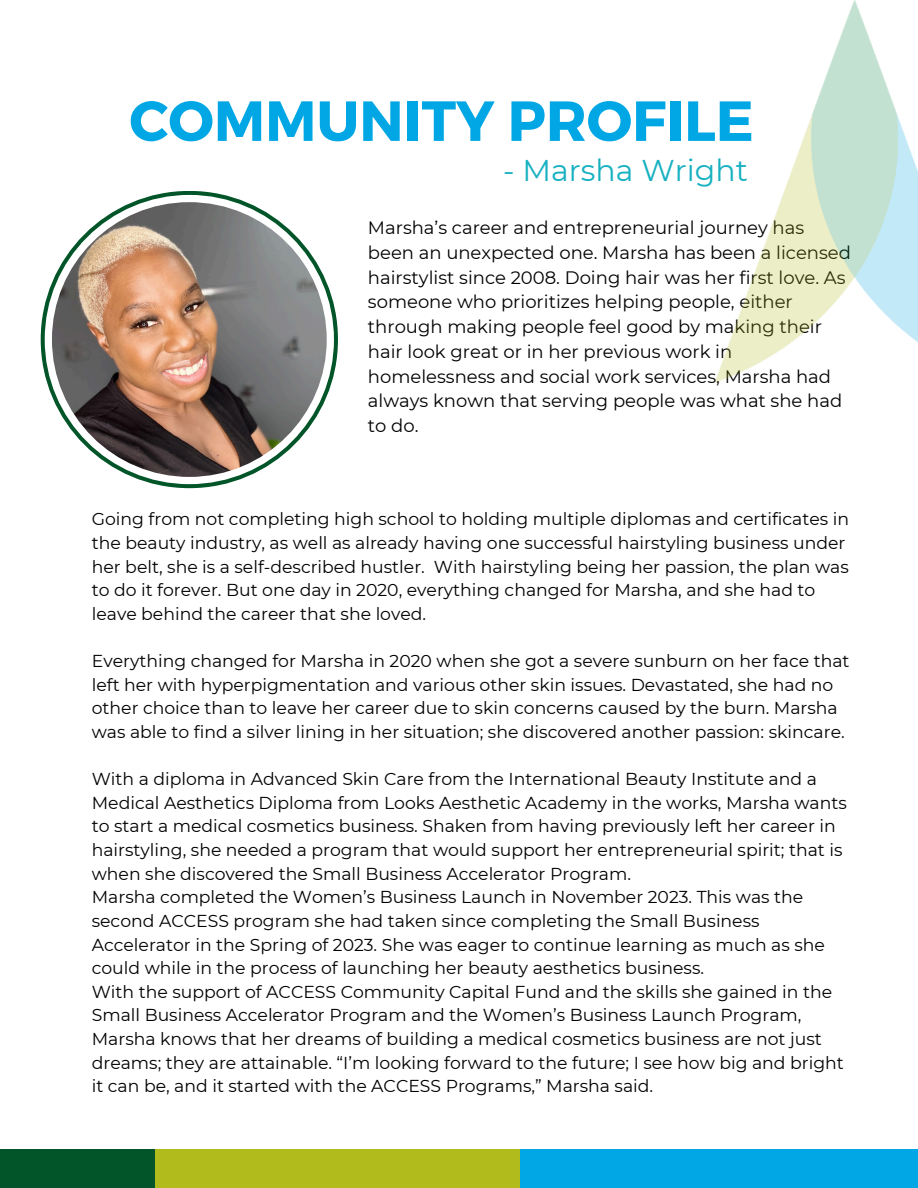
<style>
.page{position:relative;width:918px;height:1188px;background:#fff}
.page>*{position:absolute;margin:0;border:0;box-sizing:border-box;transform-origin:0 0}
.t1{font:700 56.4px "Montserrat";color:#00a7e4}
.t2{font:30px "Montserrat";color:#17b1c1}
.t3{font:18px/24.8px "Montserrat";color:#000}
.t4{font:17.25px/23.7px "Montserrat";color:#000}
</style>
<div class="page">
<div style="left:520px;top:1149px;width:398px;height:38px;background:#00a7e4"></div>
<div style="left:0;top:1149px;width:156px;height:38px;background:#015528"></div>
<div style="left:156px;top:1149px;width:364px;height:39px;background:#b2bb1c"></div>
<img style="left:715px;top:0;width:203px;height:383px">
<svg style="left:41px;top:191px;width:297px;height:297px;background:#115f35"></svg>
<div style="left:45px;top:195px;width:289px;height:289px;background:#fff;border-radius:50%"></div>
<img style="left:52px;top:202px;width:275px;height:275px;border-radius:50%">
<p class="t1" style="left:129px;top:84px;width:626px">COMMUNITY PROFILE</p>
<p class="t2" style="left:503px;top:152px;width:246px">- Marsha Wright</p>
<p class="t3" style="left:368px;top:215px;width:484px">Marsha’s career and entrepreneurial journey has been an unexpected one. Marsha has been a licensed hairstylist since 2008. Doing hair was her first love. As someone who prioritizes helping people, either through making people feel good by making their hair look great or in her previous work in homelessness and social work services, Marsha had always known that serving people was what she had to do.</p>
<p class="t4" style="left:92px;top:507px;width:759px">Going from not completing high school to holding multiple diplomas and certificates in the beauty industry, as well as already having one successful hairstyling business under her belt, she is a self-described hustler. With hairstyling being her passion, the plan was to do it forever. But one day in 2020, everything changed for Marsha, and she had to leave behind the career that she loved.</p>
<p class="t4" style="left:92px;top:649px;width:759px">Everything changed for Marsha in 2020 when she got a severe sunburn on her face that left her with hyperpigmentation and various other skin issues. Devastated, she had no other choice than to leave her career due to skin concerns caused by the burn. Marsha was able to find a silver lining in her situation; she discovered another passion: skincare.</p>
<p class="t4" style="left:92px;top:767px;width:757px">With a diploma in Advanced Skin Care from the International Beauty Institute and a Medical Aesthetics Diploma from Looks Aesthetic Academy in the works, Marsha wants to start a medical cosmetics business. Shaken from having previously left her career in hairstyling, she needed a program that would support her entrepreneurial spirit; that is when she discovered the Small Business Accelerator Program.</p>
<p class="t4" style="left:92px;top:885px;width:735px">Marsha completed the Women’s Business Launch in November 2023. This was the second ACCESS program she had taken since completing the Small Business Accelerator in the Spring of 2023. She was eager to continue learning as much as she could while in the process of launching her beauty aesthetics business.</p>
<p class="t4" style="left:92px;top:980px;width:754px">With the support of ACCESS Community Capital Fund and the skills she gained in the Small Business Accelerator Program and the Women’s Business Launch Program, Marsha knows that her dreams of building a medical cosmetics business are not just dreams; they are attainable. “I’m looking forward to the future; I see how big and bright it can be, and it started with the ACCESS Programs,” Marsha said.</p>
</div>
